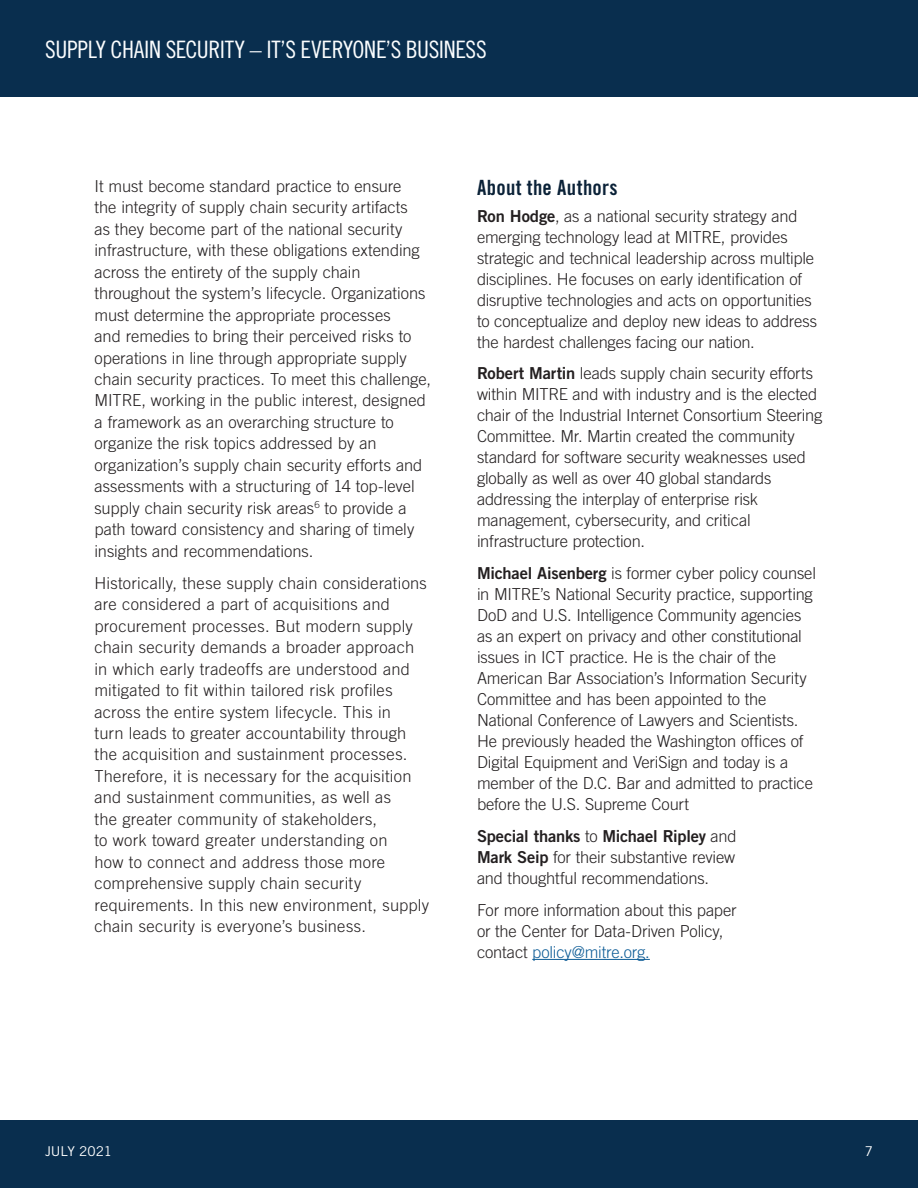
<style>
.page{position:relative;width:918px;height:1188px;background:#fff}
.page>*{position:absolute;margin:0;border:0;box-sizing:border-box;transform-origin:0 0}
.t1{font:24px "Trade Gothic LT Pro Cn 18";letter-spacing:-.015em;color:#fbfdfe}
.t2{font:21px "Trade Gothic LT Pro Bd Cn 20";letter-spacing:.02em;color:#0a2137}
.t3{font:300 16.5px/21px "Trade Gothic LT Pro";letter-spacing:-.005em;color:#231f20}
.t4{font:300 16.5px/21.5px "Trade Gothic LT Pro";letter-spacing:.015em;color:#231f20}
.t5{font:16.5px "Trade Gothic LT Pro Bd 2";letter-spacing:-.015em;color:#231f20}
.t6{font:13.5px "Trade Gothic LT Pro";letter-spacing:-.005em;color:#fff}
.s1{font-family:"Trade Gothic LT Pro Bd 2";font-weight:400}
.s2{font-family:"Trade Gothic LT Pro";font-weight:300}
.s3{color:#0d5c96}
</style>
<div class="page">
<div style="left:0;top:1120px;width:918px;height:68px;background:#092e4e"></div>
<div style="left:0;top:0;width:918px;height:97px;background:#092e4e"></div>
<hr style="left:532px;top:959px;width:118px;height:1px;background:#0d5c96">
<h1 class="t1" style="left:45px;top:35px;width:443px">SUPPLY CHAIN SECURITY – IT’S EVERYONE’S BUSINESS</h1>
<p class="t3" style="left:94px;top:175px;width:338px;line-height:21.5px">It must become standard practice to ensure<br>the integrity of supply chain security artifacts<br>as they become part of the national security infrastructure, with these obligations extending across the entirety of the supply chain throughout the system’s lifecycle. Organizations must determine the appropriate processes<br>and remedies to bring their perceived risks to operations in line through appropriate supply chain security practices. To meet this challenge, MITRE, working in the public interest, designed a framework as an overarching structure to organize the risk topics addressed by an organization’s supply chain security efforts and assessments with a structuring of 14 top-level supply chain security risk areas<sup>6</sup> to provide a path toward consistency and sharing of timely insights and recommendations.</p>
<p class="t4" style="left:94px;top:572px;width:336px">Historically, these supply chain considerations are considered a part of acquisitions and procurement processes. But modern supply chain security demands a broader approach in which early tradeoffs are understood and mitigated to fit within tailored risk profiles across the entire system lifecycle. This in<br>turn leads to greater accountability through the acquisition and sustainment processes.<br>Therefore, it is necessary for the acquisition and sustainment communities, as well as<br>the greater community of stakeholders,<br>to work toward greater understanding on<br>how to connect and address those more comprehensive supply chain security requirements. In this new environment, supply chain security is everyone’s business.</p>
<p class="t2" style="left:477px;top:175px;width:142px">About the Authors</p>
<p class="t3" style="left:477px;top:205px;width:342px"><span class="s1">Ron Hodge</span>, as a national security strategy and emerging technology lead at MITRE, provides strategic and technical leadership across multiple disciplines. He focuses on early identification of disruptive technologies and acts on opportunities to conceptualize and deploy new ideas to address the hardest challenges facing our nation.</p>
<p class="t3" style="left:477px;top:363px;width:347px"><span class="s1">Robert Martin</span> leads supply chain security efforts within MITRE and with industry and is the elected chair of the Industrial Internet Consortium Steering Committee. Mr. Martin created the community standard for software security weaknesses used globally as well as over 40 global standards addressing the interplay of enterprise risk management, cybersecurity, and critical infrastructure protection.</p>
<p class="t3" style="left:477px;top:563px;width:341px"><span class="s1">Michael Aisenberg</span> is former cyber policy counsel in MITRE’s National Security practice, supporting DoD and U.S. Intelligence Community agencies as an expert on privacy and other constitutional issues in ICT practice. He is the chair of the American Bar Association’s Information Security Committee and has been appointed to the National Conference of Lawyers and Scientists.<br>He previously headed the Washington offices of Digital Equipment and VeriSign and today is a member of the D.C. Bar and admitted to practice before the U.S. Supreme Court</p>
<p class="t5" style="left:477px;top:826px;width:261px">Special thanks <span class="s2">to</span> Michael Ripley <span class="s2">and</span></p>
<p class="t3" style="left:477px;top:846px;width:260px"><span class="s1">Mark Seip</span> for their substantive review and thoughtful recommendations.</p>
<p class="t3" style="left:477px;top:899px;width:261px">For more information about this paper or the Center for Data-Driven Policy, contact <span class="s3">policy@mitre.org.</span></p>
<p class="t6" style="left:45px;top:1143px;width:68px">JULY 2021</p>
<p class="t6" style="left:865px;top:1143px;width:10px">7</p>
</div>
